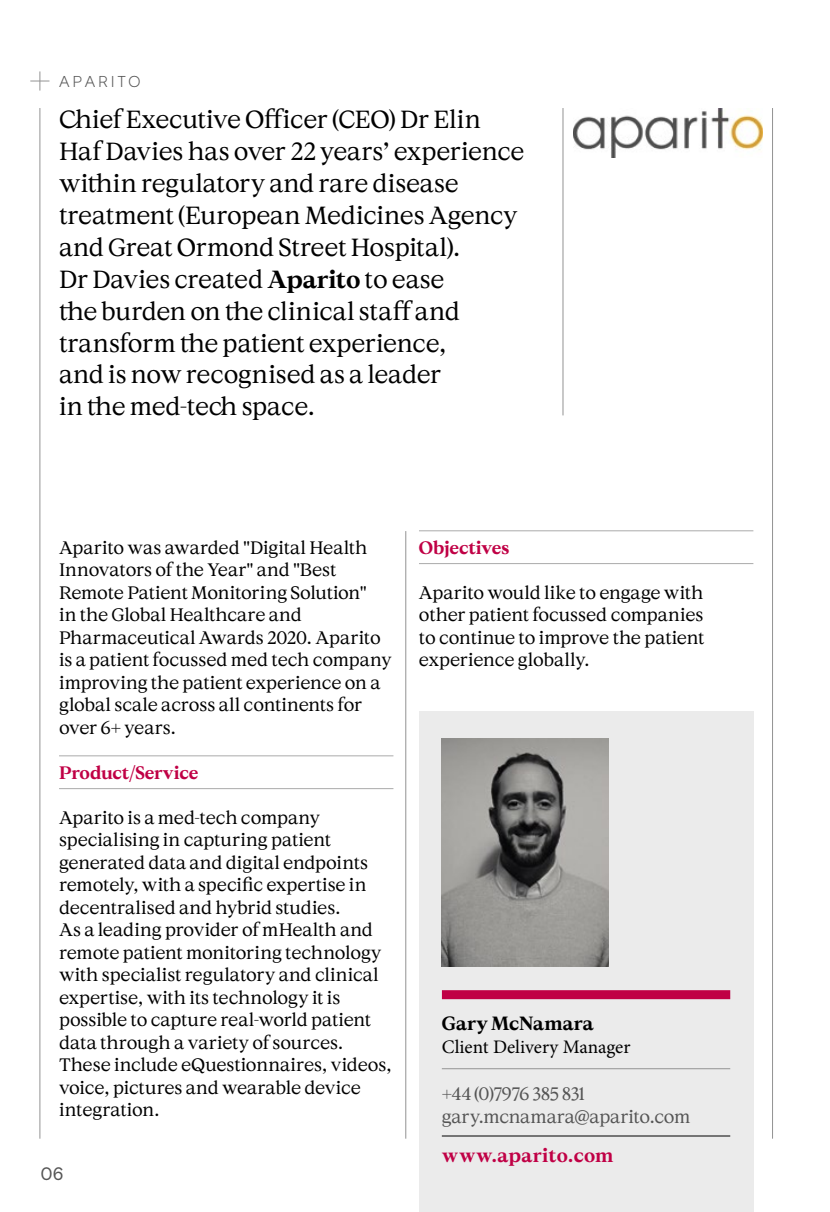
<style>
.page{position:relative;width:830px;height:1212px;background:#fff}
.page>*{position:absolute;margin:0;border:0;box-sizing:border-box;transform-origin:0 0}
.StandFirst_Serif_16{font:24.75px/31.9px "Cymru Serif";letter-spacing:-.01em;color:#000}
._03_Name_Line{font:19.12px "Minion Pro";color:#000}
.URL{font:700 19.12px "Cymru Serif";letter-spacing:.015em;color:#c00045}
.StandFirst_Serif_16-2{font:700 19.12px "Cymru Serif";letter-spacing:.005em;color:#000}
._02_Body{font:18px/22.5px "Wales Serif";letter-spacing:-.01em;color:#000}
._02_Body-2{font:18px/22.9px "Wales Serif";letter-spacing:-.02em;color:#555}
._01_Red_Title_Line{font:700 18px "Cymru Serif";letter-spacing:-.01em;color:#c00045}
.t1{font:18px "Wales Sans Body";color:#555}
.t2{font:300 15.75px "Wales Sans Headline";letter-spacing:.215em;color:#555}
.s1{font-weight:700}
.s2{font-family:"Wales Serif"}
</style>
<div class="page">
<hr style="left:771px;top:108px;width:1px;height:1031px;background:#939393">
<hr style="left:39px;top:108px;width:1px;height:1031px;background:#939393">
<svg style="left:30px;top:71px;width:19px;height:20px"></svg>
<hr style="left:59px;top:755px;width:334px;height:1px;background:#aaa">
<hr style="left:59px;top:788px;width:334px;height:1px;background:#aaa">
<hr style="left:419px;top:530px;width:334px;height:1px;background:#aaa">
<hr style="left:419px;top:563px;width:334px;height:1px;background:#aaa">
<hr style="left:405px;top:531px;width:1px;height:608px;background:#939393">
<div style="left:419px;top:711px;width:334px;height:501px;background:#ebebeb"></div>
<div style="left:441px;top:990px;width:288px;height:9px;background:#c00045"></div>
<img style="left:441px;top:738px;width:167px;height:228px">
<hr style="left:441px;top:1068px;width:288px;height:1px;background:#939393">
<hr style="left:441px;top:1135px;width:288px;height:1px;background:#000">
<hr style="left:562px;top:108px;width:1px;height:307px;background:#939393">
<img style="left:573px;top:108px;width:189px;height:50px">
<p class="t2" style="left:59px;top:71px;width:83px">APARITO</p>
<p class="StandFirst_Serif_16" style="left:59px;top:103px;width:467px">Chief Executive Officer (CEO) Dr Elin Haf Davies has over 22 years’ experience within regulatory and rare disease treatment (European Medicines Agency and Great Ormond Street Hospital).<br>Dr Davies created <span class="s1">Aparito</span> to ease<br>the burden on the clinical staff and transform the patient experience,<br>and is now recognised as a leader<br>in the med-tech space.</p>
<p class="_02_Body" style="left:59px;top:536px;width:334px">Aparito was awarded "Digital Health Innovators of the Year" and "Best Remote Patient Monitoring Solution"<br>in the Global Healthcare and Pharmaceutical Awards 2020. Aparito is a patient focussed med tech company improving the patient experience on a global scale across all continents for over 6+ years.</p>
<p class="_01_Red_Title_Line" style="left:59px;top:761px;width:141px">Pro<span class="s2">d</span>uct/Service</p>
<p class="_02_Body" style="left:59px;top:806px;width:334px">Aparito is a med-tech company specialising in capturing patient generated data and digital endpoints remotely, with a specific expertise in decentralised and hybrid studies.<br>As a leading provider of mHealth and remote patient monitoring technology with specialist regulatory and clinical expertise, with its technology it is possible to capture real-world patient data through a variety of sources.<br>These include eQuestionnaires, videos, voice, pictures and wearable device integration.</p>
<p class="t1" style="left:41px;top:1163px;width:24px">06</p>
<p class="_01_Red_Title_Line" style="left:419px;top:536px;width:92px">Objectives</p>
<p class="_02_Body" style="left:419px;top:581px;width:287px;text-align:justify">Aparito would like to engage with other patient focussed companies to continue to improve the patient experience globally.</p>
<p class="StandFirst_Serif_16-2" style="left:441px;top:1011px;width:153px">Gary McNamara</p>
<p class="_03_Name_Line" style="left:441px;top:1034px;width:190px">Client Delivery Manager</p>
<p class="_02_Body-2" style="left:441px;top:1082px;width:250px">+44 (0)7976 385 831 gary.mcnamara@aparito.com</p>
<p class="URL" style="left:441px;top:1143px;width:173px">www.aparito.com</p>
</div>
